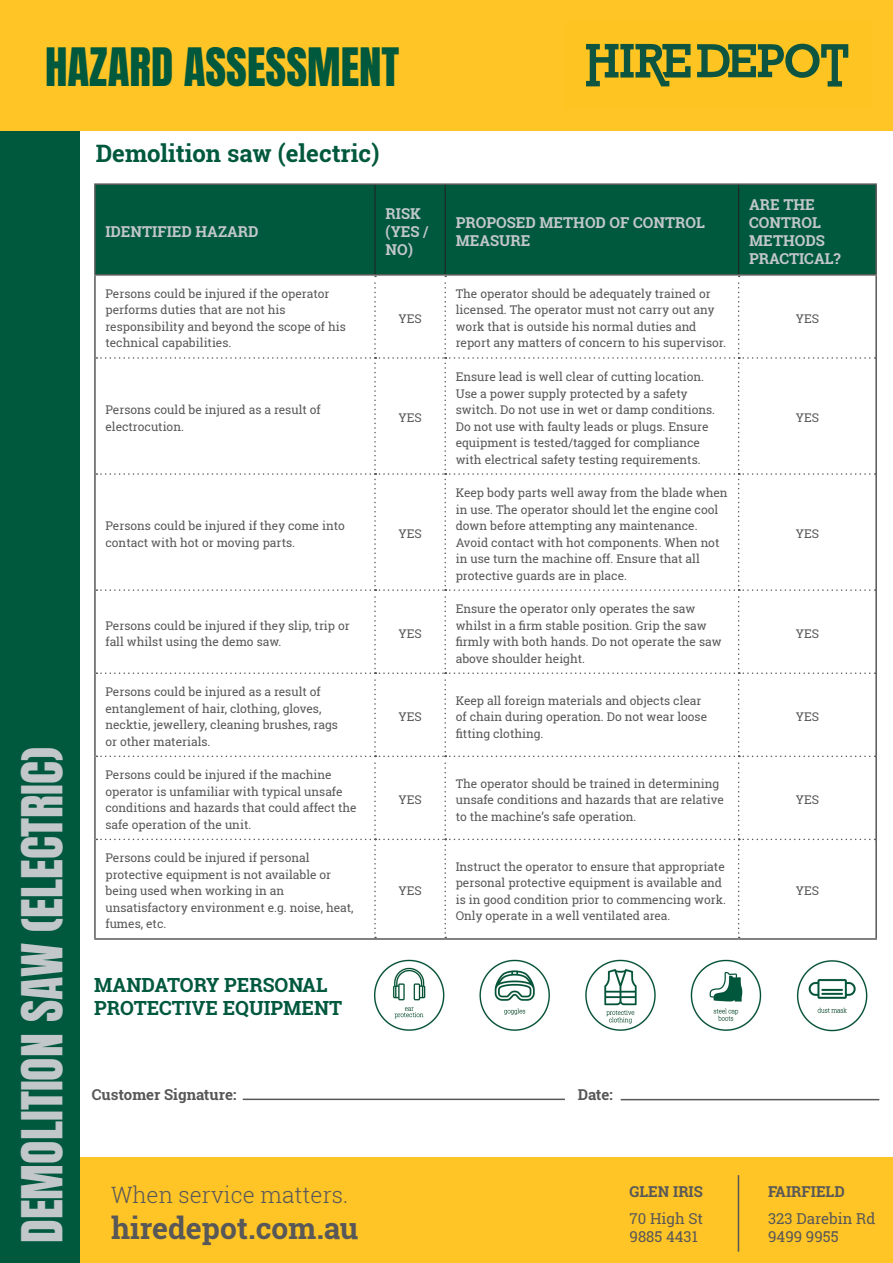
<style>
.page{position:relative;width:893px;height:1263px;background:#fff}
.page>*{position:absolute;margin:0;border:0;box-sizing:border-box;transform-origin:0 0}
.t1{font:48px "Anton";color:#c2c7ca}
.t2{font:45px "Anton";color:#00583d}
.t3{font:700 30px "Roboto Slab";color:#585858}
.t4{font:700 24px "Roboto Slab";color:#00583d}
.t5{font:300 22.5px "Roboto Slab";color:#585858}
.t6{font:700 19.5px "Roboto Slab";color:#00583d}
.t7{font:700 15px/18px "Roboto Slab";color:#c2c7ca}
.t8{font:700 15px/27px "Roboto Slab";color:#585858}
.t9{font:15px/27px "Roboto Slab";color:#585858}
.t10{font:12px/16.5px "Roboto Slab";color:#585858}
.s1{font-weight:400}
.s2{font-weight:700}
</style>
<div class="page">
<div style="left:0;top:1157px;width:893px;height:106px;background:#ffc425"></div>
<hr style="left:738px;top:1175px;width:1px;height:77px;background:#585858">
<div style="left:96px;top:185px;width:779px;height:89px;background:#00583d"></div>
<hr style="left:94px;top:276px;width:2px;height:82px;background:#585858">
<hr style="left:875px;top:276px;width:2px;height:82px;background:#585858">
<hr style="left:94px;top:358px;width:2px;height:116px;background:#585858">
<hr style="left:875px;top:358px;width:2px;height:116px;background:#585858">
<hr style="left:94px;top:474px;width:2px;height:116px;background:#585858">
<hr style="left:875px;top:474px;width:2px;height:116px;background:#585858">
<hr style="left:94px;top:590px;width:2px;height:83px;background:#585858">
<hr style="left:875px;top:590px;width:2px;height:83px;background:#585858">
<hr style="left:94px;top:673px;width:2px;height:83px;background:#585858">
<hr style="left:875px;top:673px;width:2px;height:83px;background:#585858">
<hr style="left:94px;top:183px;width:281px;height:2px;background:#585858">
<hr style="left:94px;top:185px;width:2px;height:89px;background:#585858">
<hr style="left:375px;top:183px;width:70px;height:2px;background:#585858">
<hr style="left:445px;top:183px;width:294px;height:2px;background:#585858">
<hr style="left:739px;top:183px;width:138px;height:2px;background:#585858">
<hr style="left:875px;top:185px;width:2px;height:89px;background:#585858">
<hr style="left:94px;top:274px;width:281px;height:2px;background:#585858">
<hr style="left:375px;top:274px;width:70px;height:2px;background:#585858">
<hr style="left:445px;top:274px;width:294px;height:2px;background:#585858">
<hr style="left:739px;top:274px;width:138px;height:2px;background:#585858">
<hr style="left:375px;top:185px;width:1px;height:89px;background:#231f20">
<hr style="left:445px;top:185px;width:1px;height:89px;background:#231f20">
<hr style="left:738px;top:185px;width:1px;height:89px;background:#231f20">
<hr style="left:94px;top:756px;width:2px;height:83px;background:#585858">
<hr style="left:875px;top:756px;width:2px;height:83px;background:#585858">
<svg style="left:96px;top:276px;width:780px;height:662px"></svg>
<hr style="left:94px;top:839px;width:2px;height:99px;background:#585858">
<hr style="left:875px;top:839px;width:2px;height:99px;background:#585858">
<hr style="left:94px;top:938px;width:281px;height:2px;background:#585858">
<hr style="left:375px;top:938px;width:70px;height:2px;background:#585858">
<hr style="left:445px;top:938px;width:294px;height:2px;background:#585858">
<hr style="left:739px;top:938px;width:138px;height:2px;background:#585858">
<div style="left:0;top:1px;width:79px;height:1262px;background:#00583d"></div>
<div style="left:0;top:0;width:893px;height:130px;background:#ffc425"></div>
<svg style="left:586px;top:43px;width:263px;height:44px"></svg>
<hr style="left:243px;top:1098px;width:322px;height:2px;background:#585858">
<hr style="left:621px;top:1099px;width:258px;height:1px;background:#585858">
<img style="left:373px;top:959px;width:495px;height:73px">
<p class="t2" style="left:45px;top:44px;width:356px">HAZARD ASSESSMENT</p>
<p class="t4" style="left:96px;top:137px;width:285px">Demolition saw (electric)</p>
<p class="t7" style="left:105px;top:223px;width:155px">IDENTIFIED HAZARD</p>
<p class="t7" style="left:385px;top:205px;width:45px">RISK (YES /<br>NO)</p>
<p class="t7" style="left:456px;top:214px;width:251px">PROPOSED METHOD OF CONTROL<br>MEASURE</p>
<p class="t10" style="left:105px;top:285px;width:225px">Persons could be injured if the operator</p>
<p class="t10" style="left:105px;top:302px;width:242px">performs duties that are not his responsibility and beyond the scope of his technical capabilities.</p>
<p class="t10" style="left:398px;top:310px;width:25px">YES</p>
<p class="t10" style="left:105px;top:401px;width:217px">Persons could be injured as a result of</p>
<p class="t10" style="left:105px;top:418px;width:80px">electrocution.</p>
<p class="t10" style="left:398px;top:410px;width:25px">YES</p>
<p class="t10" style="left:456px;top:285px;width:257px">The operator should be adequately trained or</p>
<p class="t10" style="left:456px;top:302px;width:260px">licensed. The operator must not carry out any</p>
<p class="t10" style="left:456px;top:318px;width:272px">work that is outside his normal duties and report any matters of concern to his supervisor.</p>
<p class="t10" style="left:456px;top:368px;width:250px">Ensure lead is well clear of cutting location.</p>
<p class="t10" style="left:456px;top:385px;width:233px">Use a power supply protected by a safety</p>
<p class="t10" style="left:456px;top:401px;width:261px">switch. Do not use in wet or damp conditions.</p>
<p class="t10" style="left:456px;top:418px;width:254px">Do not use with faulty leads or plugs. Ensure</p>
<p class="t10" style="left:456px;top:434px;width:246px">equipment is tested/tagged for compliance</p>
<p class="t10" style="left:456px;top:451px;width:246px">with electrical safety testing requirements.</p>
<p class="t7" style="left:749px;top:196px;width:67px">ARE THE</p>
<p class="t7" style="left:749px;top:214px;width:77px">CONTROL<br>METHODS</p>
<p class="t7" style="left:749px;top:250px;width:93px">PRACTICAL?</p>
<p class="t10" style="left:796px;top:310px;width:25px">YES</p>
<p class="t10" style="left:796px;top:410px;width:25px">YES</p>
<p class="t1" style="left:18px;top:1243px;width:497px;rotate:-90deg">DEMOLITION SAW (ELECTRIC)</p>
<p class="t10" style="left:105px;top:517px;width:241px">Persons could be injured if they come into</p>
<p class="t10" style="left:105px;top:534px;width:191px">contact with hot or moving parts.</p>
<p class="t10" style="left:105px;top:617px;width:246px">Persons could be injured if they slip, trip or</p>
<p class="t10" style="left:105px;top:633px;width:178px">fall whilst using the demo saw.</p>
<p class="t10" style="left:105px;top:683px;width:217px">Persons could be injured as a result of</p>
<p class="t10" style="left:105px;top:700px;width:217px">entanglement of hair, clothing, gloves,</p>
<p class="t10" style="left:105px;top:716px;width:234px">necktie, jewellery, cleaning brushes, rags</p>
<p class="t10" style="left:105px;top:733px;width:107px">or other materials.</p>
<p class="t10" style="left:105px;top:767px;width:228px">Persons could be injured if the machine</p>
<p class="t10" style="left:105px;top:783px;width:239px">operator is unfamiliar with typical unsafe</p>
<p class="t10" style="left:105px;top:800px;width:253px">conditions and hazards that could affect the</p>
<p class="t10" style="left:105px;top:816px;width:147px">safe operation of the unit.</p>
<p class="t10" style="left:105px;top:850px;width:206px">Persons could be injured if personal</p>
<p class="t10" style="left:105px;top:866px;width:250px">protective equipment is not available or being used when working in an unsatisfactory environment e.g. noise, heat, fumes, etc.</p>
<p class="t6" style="left:94px;top:971px;width:235px">MANDATORY PERSONAL</p>
<p class="t6" style="left:94px;top:995px;width:249px">PROTECTIVE EQUIPMENT</p>
<p class="t10" style="left:398px;top:526px;width:25px">YES</p>
<p class="t10" style="left:398px;top:625px;width:25px">YES</p>
<p class="t10" style="left:398px;top:708px;width:25px">YES</p>
<p class="t10" style="left:398px;top:791px;width:25px">YES</p>
<p class="t10" style="left:398px;top:883px;width:25px">YES</p>
<p class="t10" style="left:456px;top:484px;width:273px">Keep body parts well away from the blade when</p>
<p class="t10" style="left:456px;top:501px;width:264px">in use. The operator should let the engine cool</p>
<p class="t10" style="left:456px;top:517px;width:265px">down before attempting any maintenance.<br>Avoid contact with hot components. When not in use turn the machine off. Ensure that all protective guards are in place.</p>
<p class="t10" style="left:796px;top:526px;width:25px">YES</p>
<p class="t10" style="left:456px;top:600px;width:267px">Ensure the operator only operates the saw whilst in a firm stable position. Grip the saw firmly with both hands. Do not operate the saw above shoulder height.</p>
<p class="t10" style="left:456px;top:692px;width:247px">Keep all foreign materials and objects clear</p>
<p class="t10" style="left:456px;top:708px;width:253px">of chain during operation. Do not wear loose</p>
<p class="t10" style="left:456px;top:725px;width:89px">fitting clothing.</p>
<p class="t10" style="left:796px;top:625px;width:25px">YES</p>
<p class="t10" style="left:796px;top:708px;width:25px">YES</p>
<p class="t10" style="left:456px;top:775px;width:265px">The operator should be trained in determining</p>
<p class="t10" style="left:456px;top:791px;width:270px">unsafe conditions and hazards that are relative to the machine’s safe operation.</p>
<p class="t10" style="left:796px;top:791px;width:25px">YES</p>
<p class="t10" style="left:456px;top:858px;width:271px">Instruct the operator to ensure that appropriate</p>
<p class="t10" style="left:456px;top:874px;width:272px">personal protective equipment is available and is in good condition prior to commencing work.</p>
<p class="t10" style="left:456px;top:907px;width:216px">Only operate in a well ventilated area.</p>
<p class="t10" style="left:796px;top:883px;width:25px">YES</p>
<p class="t8" style="left:92px;top:1080px;width:146px">Customer Signature:</p>
<p class="t8" style="left:578px;top:1080px;width:36px">Date:</p>
<p class="t5" style="left:111px;top:1179px;width:238px">When service matters.</p>
<p class="t3" style="left:111px;top:1207px;width:249px">hiredepot.com.au</p>
<p class="t8" style="left:630px;top:1178px;width:75px">GLEN IRIS<br><span class="s1">70 High St</span></p>
<p class="t9" style="left:630px;top:1223px;width:70px">9885 4431</p>
<p class="t9" style="left:768px;top:1178px;width:109px"><span class="s2">FAIRFIELD<br></span>323 Darebin Rd</p>
<p class="t9" style="left:768px;top:1223px;width:72px">9499 9955</p>
</div>
